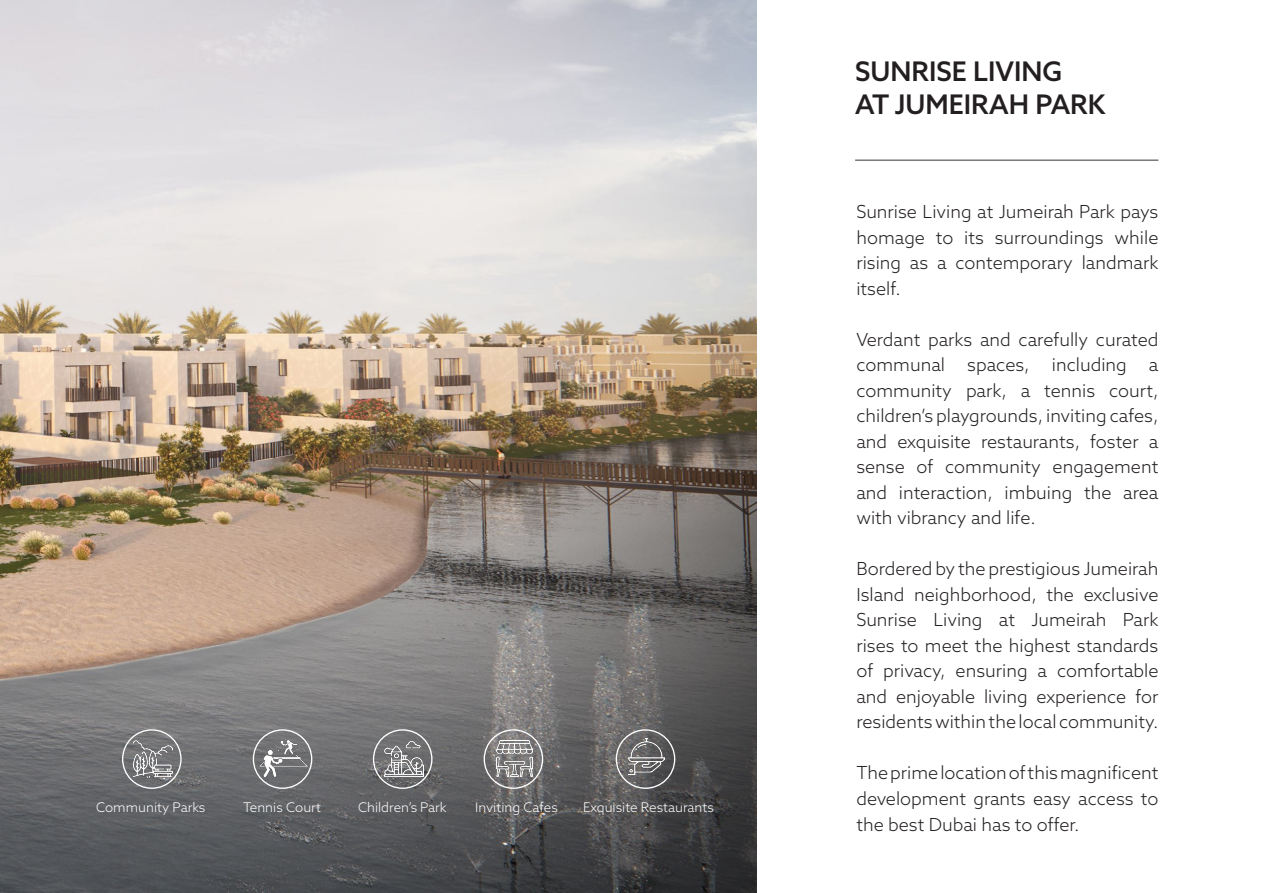
<style>
.page{position:relative;width:1263px;height:893px;background:#fff}
.page>*{position:absolute;margin:0;border:0;box-sizing:border-box;transform-origin:0 0}
.t1{font:500 27px/32.4px "Azo Sans";color:#231f20}
.t2{font:300 18px/25.5px "Azo Sans";color:#231f20;text-align:justify}
.t3{font:300 13.35px "Azo Sans";color:#fff}
</style>
<div class="page">
<img style="left:0;top:0;width:757px;height:893px">
<div style="left:122px;top:729px;width:60px;height:60px;border:1px solid #fff;border-radius:50%"></div>
<div style="left:253px;top:729px;width:59px;height:60px;border:1px solid #fff;border-radius:50%"></div>
<div style="left:373px;top:729px;width:59px;height:60px;border:1px solid #fff;border-radius:50%"></div>
<div style="left:484px;top:729px;width:59px;height:60px;border:1px solid #fff;border-radius:50%"></div>
<div style="left:616px;top:729px;width:59px;height:60px;border:1px solid #fff;border-radius:50%"></div>
<img style="left:134px;top:739px;width:38px;height:39px">
<img style="left:259px;top:736px;width:49px;height:45px">
<img style="left:384px;top:739px;width:39px;height:39px">
<img style="left:496px;top:741px;width:36px;height:36px">
<img style="left:628px;top:739px;width:36px;height:36px">
<hr style="left:855px;top:160px;width:303px;height:1px;background:#353530">
<p class="t3" style="left:96px;top:799px;width:111px">Community Parks</p>
<p class="t3" style="left:243px;top:799px;width:80px">Tennis Court</p>
<p class="t3" style="left:358px;top:799px;width:90px">Children’s Park</p>
<p class="t3" style="left:475px;top:799px;width:84px">Inviting Cafes</p>
<p class="t3" style="left:583px;top:799px;width:133px">Exquisite Restaurants</p>
<h1 class="t1" style="left:855px;top:55px;width:252px">SUNRISE LIVING<br>AT JUMEIRAH PARK</h1>
<p class="t2" style="left:856px;top:199px;width:304px">Sunrise Living at Jumeirah Park pays homage to its surroundings while rising as a contemporary landmark itself.</p>
<p class="t2" style="left:856px;top:327px;width:304px">Verdant parks and carefully curated communal spaces, including a community park, a tennis court, children’s playgrounds, inviting cafes, and exquisite restaurants, foster a sense of community engagement and interaction, imbuing the area with vibrancy and life.</p>
<p class="t2" style="left:856px;top:556px;width:304px">Bordered by the prestigious Jumeirah Island neighborhood, the exclusive Sunrise Living at Jumeirah Park rises to meet the highest standards of privacy, ensuring a comfortable and enjoyable living experience for residents within the local community.</p>
<p class="t2" style="left:856px;top:760px;width:304px">The prime location of this magnificent development grants easy access to the best Dubai has to offer.</p>
</div>
